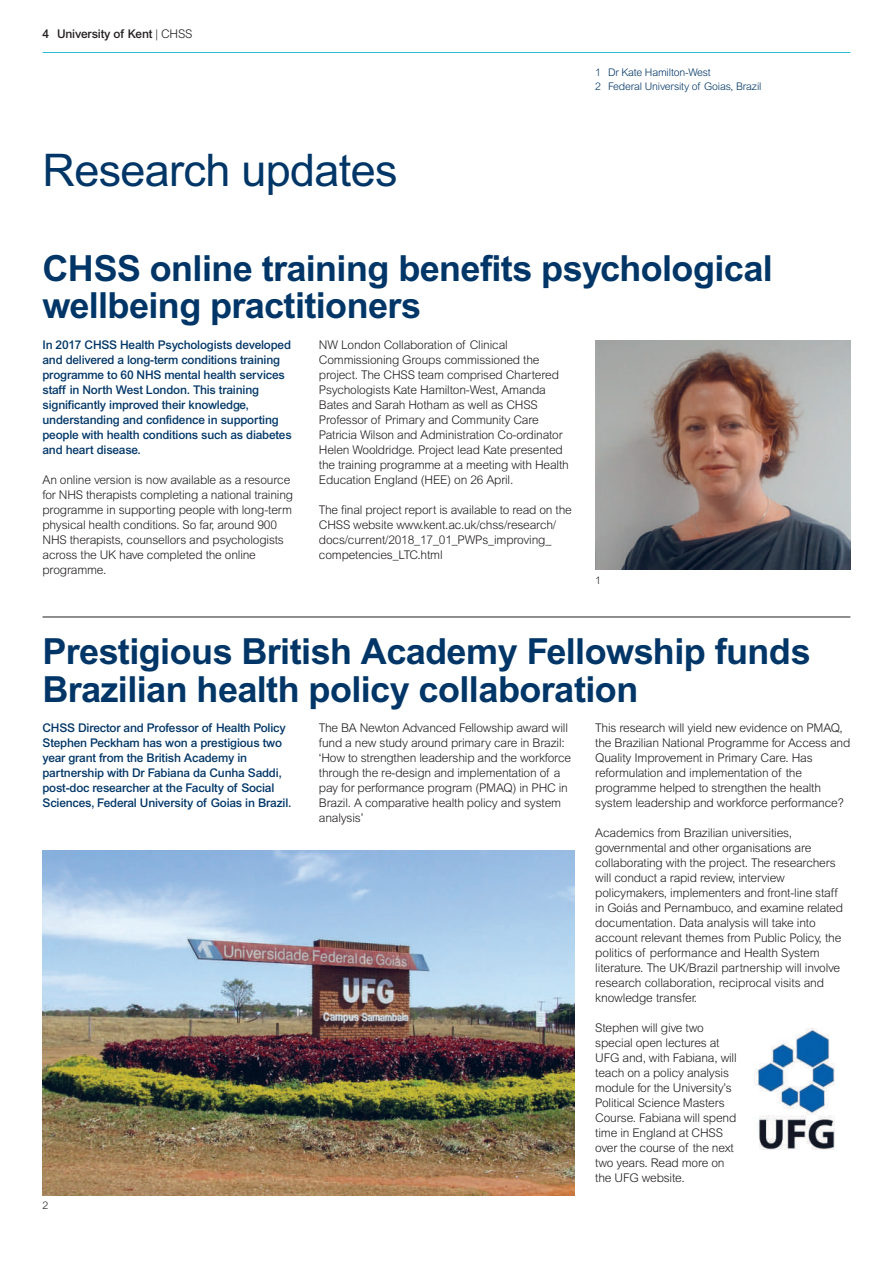
<style>
.page{position:relative;width:893px;height:1263px;background:#fff}
.page>*{position:absolute;margin:0;border:0;box-sizing:border-box;transform-origin:0 0}
.t1{font:45px "Arial";letter-spacing:-.015em;color:#003667}
.t2{font:700 36px/37.5px "Arial";letter-spacing:-.015em;color:#003667}
.t3{font:300 12px/15px "Arial";letter-spacing:-.015em;color:#231f20}
.t4{font:500 12px/15px "Arial";letter-spacing:-.015em;color:#003667}
.t5{font:500 12px "Arial";letter-spacing:-.015em;color:#231f20}
.t6{font:300 10.5px/14.2px "Arial";letter-spacing:-.015em;color:#003667}
.t7{font:300 10.5px "Arial";color:#231f20}
.s1{font-weight:300}
</style>
<div class="page">
<hr style="left:43px;top:52px;width:807px;height:1px;background:#2cbdd8">
<hr style="left:43px;top:617px;width:807px;height:1px;background:#231f20">
<img style="left:595px;top:340px;width:255px;height:230px">
<img style="left:43px;top:850px;width:531px;height:345px">
<img style="left:754px;top:1028px;width:81px;height:122px">
<p class="t5" style="left:43px;top:30px;width:151px">4 University of Kent <span class="s1">| CHSS</span></p>
<h1 class="t1" style="left:43px;top:144px;width:357px">Research updates</h1>
<p class="t6" style="left:595px;top:66px;width:168px">1 Dr Kate Hamilton-West<br>2 Federal University of Goias, Brazil</p>
<h2 class="t2" style="left:43px;top:253px;width:732px">CHSS online training benefits psychological wellbeing practitioners</h2>
<p class="t4" style="left:43px;top:338px;width:251px">In 2017 CHSS Health Psychologists developed and delivered a long-term conditions training programme to 60 NHS mental health services staff in North West London. This training significantly improved their knowledge, understanding and confidence in supporting people with health conditions such as diabetes and heart disease.</p>
<p class="t3" style="left:43px;top:473px;width:252px">An online version is now available as a resource for NHS therapists completing a national training programme in supporting people with long-term physical health conditions. So far, around 900<br>NHS therapists, counsellors and psychologists across the UK have completed the online programme.</p>
<p class="t3" style="left:319px;top:338px;width:251px">NW London Collaboration of Clinical Commissioning Groups commissioned the project. The CHSS team comprised Chartered Psychologists Kate Hamilton-West, Amanda Bates and Sarah Hotham as well as CHSS Professor of Primary and Community Care Patricia Wilson and Administration Co-ordinator Helen Wooldridge. Project lead Kate presented the training programme at a meeting with Health Education England (HEE) on 26 April.</p>
<p class="t3" style="left:319px;top:503px;width:254px">The final project report is available to read on the CHSS website www.kent.ac.uk/chss/research/ docs/current/2018_17_01_PWPs_improving_ competencies_LTC.html</p>
<p class="t7" style="left:595px;top:576px;width:7px">1</p>
<h2 class="t2" style="left:43px;top:636px;width:769px">Prestigious British Academy Fellowship funds<br>Brazilian health policy collaboration</h2>
<p class="t4" style="left:43px;top:722px;width:251px">CHSS Director and Professor of Health Policy Stephen Peckham has won a prestigious two year grant from the British Academy in partnership with Dr Fabiana da Cunha Saddi, post-doc researcher at the Faculty of Social Sciences, Federal University of Goias in Brazil.</p>
<p class="t3" style="left:319px;top:722px;width:254px">The BA Newton Advanced Fellowship award will fund a new study around primary care in Brazil: ‘How to strengthen leadership and the workforce through the re-design and implementation of a pay for performance program (PMAQ) in PHC in Brazil. A comparative health policy and system analysis’</p>
<p class="t3" style="left:595px;top:722px;width:257px">This research will yield new evidence on PMAQ, the Brazilian National Programme for Access and Quality Improvement in Primary Care. Has reformulation and implementation of the programme helped to strengthen the health system leadership and workforce performance?</p>
<p class="t3" style="left:595px;top:826px;width:249px">Academics from Brazilian universities, governmental and other organisations are collaborating with the project. The researchers will conduct a rapid review, interview policymakers, implementers and front-line staff in Goiás and Pernambuco, and examine related documentation. Data analysis will take into account relevant themes from Public Policy, the politics of performance and Health System literature. The UK/Brazil partnership will involve research collaboration, reciprocal visits and knowledge transfer.</p>
<p class="t3" style="left:595px;top:1021px;width:143px">Stephen will give two special open lectures at<br>UFG and, with Fabiana, will teach on a policy analysis module for the University’s<br>Political Science Masters<br>Course. Fabiana will spend time in England at CHSS over the course of the next two years. Read more on the UFG website.</p>
<p class="t7" style="left:43px;top:1201px;width:7px">2</p>
</div>
